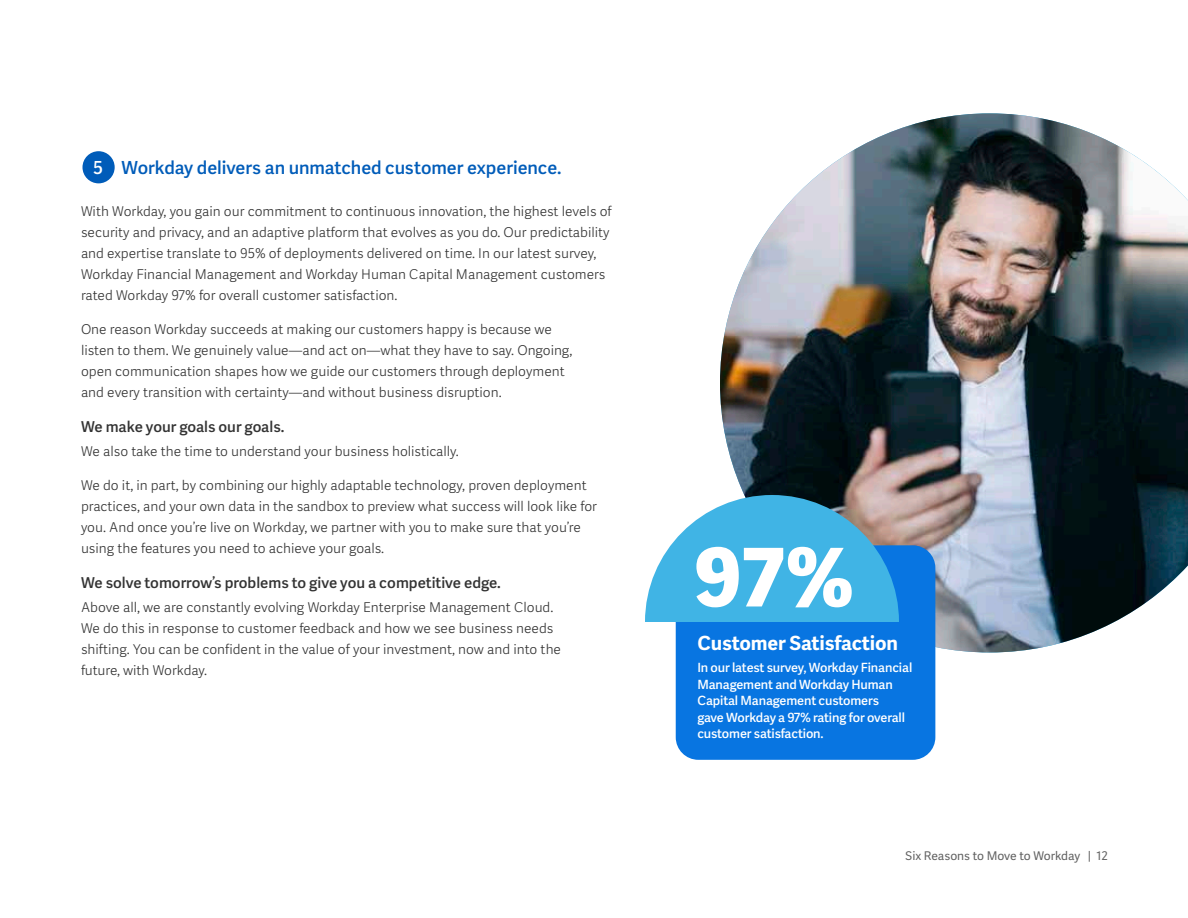
<style>
.page{position:relative;width:1188px;height:918px;background:#fff}
.page>*{position:absolute;margin:0;border:0;box-sizing:border-box;transform-origin:0 0}
.t1{font:800 80.85px "Workday Adelle Sans";color:#fff}
.t2{font:700 19.5px "Workday Adelle Sans";letter-spacing:-.01em;color:#fff}
.t3{font:500 18px "Workday Adelle Sans";letter-spacing:-.005em;color:#005cb9}
.t4{font:500 15px "Workday Adelle Sans";color:#333}
.t5{font:300 13.5px/21px "Workday Adelle Sans";color:#333}
.t6{font:500 12.75px/16.5px "Workday Adelle Sans";letter-spacing:-.01em;color:#fff}
.t7{font:12px "Workday Adelle Sans";color:#616161}
.s1{color:#fff}
</style>
<div class="page">
<div style="left:83px;top:151px;width:32px;height:32px;background:#005cb9;border-radius:50%"></div>
<img style="left:720px;top:113px;width:468px;height:539px">
<div style="left:676px;top:545px;width:259px;height:215px;background:#0875e1;border-radius:23px"></div>
<svg style="left:645px;top:495px;width:254px;height:127px;background:#5bb6de"></svg>
<h3 class="t3" style="left:93px;top:157px;width:470px"><span class="s1">5</span> Workday delivers an unmatched customer experience.</h3>
<p class="t5" style="left:81px;top:201px;width:532px">With Workday, you gain our commitment to continuous innovation, the highest levels of security and privacy, and an adaptive platform that evolves as you do. Our predictability and expertise translate to 95% of deployments delivered on time. In our latest survey, Workday Financial Management and Workday Human Capital Management customers rated Workday 97% for overall customer satisfaction.</p>
<p class="t5" style="left:81px;top:319px;width:493px">One reason Workday succeeds at making our customers happy is because we listen to them. We genuinely value—and act on—what they have to say. Ongoing, open communication shapes how we guide our customers through deployment and every transition with certainty—and without business disruption.</p>
<p class="t4" style="left:81px;top:418px;width:205px">We make your goals our goals.</p>
<p class="t5" style="left:81px;top:441px;width:379px">We also take the time to understand your business holistically.</p>
<p class="t5" style="left:81px;top:476px;width:518px">We do it, in part, by combining our highly adaptable technology, proven deployment practices, and your own data in the sandbox to preview what success will look like for you. And once you’re live on Workday, we partner with you to make sure that you’re using the features you need to achieve your goals.</p>
<p class="t4" style="left:81px;top:574px;width:421px">We solve tomorrow’s problems to give you a competitive edge.</p>
<p class="t5" style="left:81px;top:597px;width:482px">Above all, we are constantly evolving Workday Enterprise Management Cloud.<br>We do this in response to customer feedback and how we see business needs shifting. You can be confident in the value of your investment, now and into the future, with Workday.</p>
<h1 class="t1" style="left:694px;top:527px;width:163px">97%</h1>
<h2 class="t2" style="left:697px;top:631px;width:202px">Customer Satisfaction</h2>
<p class="t6" style="left:697px;top:660px;width:216px">In our latest survey, Workday Financial<br>Management and Workday Human<br>Capital Management customers<br>gave Workday a 97% rating for overall customer satisfaction.</p>
<p class="t7" style="left:905px;top:849px;width:204px">Six Reasons to Move to Workday | 12</p>
</div>
